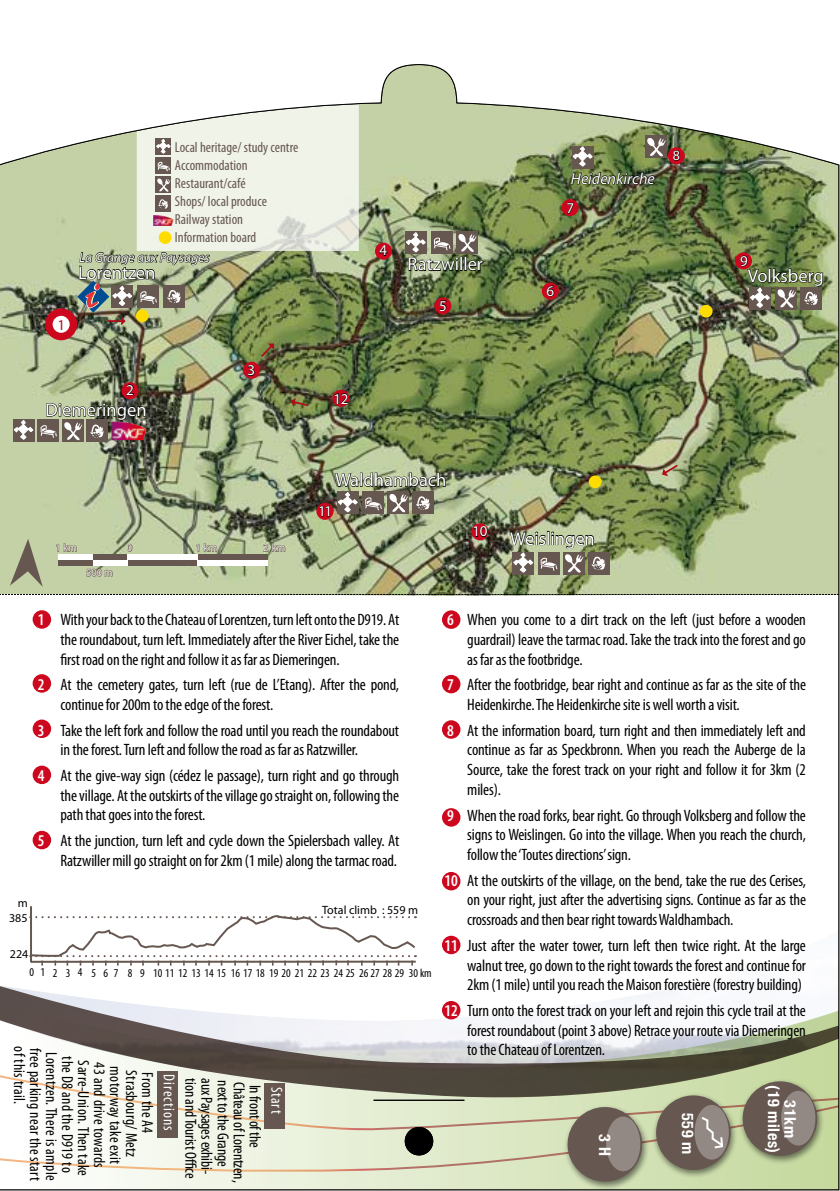
<style>
.page{position:relative;width:840px;height:1191px;background:#fff}
.page>*{position:absolute;margin:0;border:0;box-sizing:border-box;transform-origin:0 0}
.t1{font:18.4px "Myriad Pro";color:#fff}
.t2{font:condensed 16.4px/19.8px "Myriad Pro";letter-spacing:-.01em;color:#000;text-align:justify}
.t3{font:condensed 16px/32px "Myriad Pro";letter-spacing:.015em;color:#000;text-align:center}
.t4{font:condensed 16px/32px "Myriad Pro";letter-spacing:-.01em;color:#000}
.t5{font:700 condensed 16px "Helvetica Neue";letter-spacing:.045em;color:#fff}
.t6{font:condensed 16px "Myriad Pro";letter-spacing:.06em;color:#fff}
.t7{font:italic 16px "Myriad Pro";color:#fff}
.t8{font:15px "Myriad Pro";color:#fff}
.t9{font:15px "Myriad Pro";color:#ae0e1b}
.t10{font:condensed 14.4px/18px "Myriad Pro";color:#665751}
.t11{font:14.2px "Myriad Pro";color:#fff}
.t12{font:italic 13.4px "Myriad Pro";color:#fff}
.t13{font:condensed 12px "Myriad Pro";color:#000}
.t14{font:12px "Myriad Pro";color:#000}
.t15{font:10.4px "Myriad Pro";letter-spacing:.035em;color:#f2ede7}
.s1{font-weight:600;color:#fff}
</style>
<div class="page">
<img style="left:0;top:64px;width:839px;height:1127px">
<hr style="left:373px;top:1100px;width:91px;height:1px;background:#000">
<div style="left:405px;top:1127px;width:27px;height:28px;background:#000;border-radius:50%"></div>
<div style="left:404px;top:1127px;width:29px;height:28px;border:1px solid #000;border-radius:50%"></div>
<svg style="left:0;top:594px;width:838px;height:1px"></svg>
<p class="t10" style="left:175px;top:138px;width:125px">Local heritage/ study centre<br>Accommodation<br>Restaurant/café<br>Shops/ local produce<br>Railway station<br>Information board</p>
<p class="t9" style="left:57px;top:316px;width:9px">1</p>
<p class="t12" style="left:79px;top:249px;width:132px">La Grange aux Paysages</p>
<p class="t1" style="left:78px;top:261px;width:79px">Lorentzen</p>
<p class="t8" style="left:126px;top:380px;width:9px">2</p>
<p class="t1" style="left:45px;top:398px;width:102px">Diemeringen</p>
<p class="t8" style="left:247px;top:361px;width:9px">3</p>
<p class="t15" style="left:55px;top:541px;width:23px">1 km</p>
<p class="t15" style="left:127px;top:541px;width:7px">0</p>
<p class="t15" style="left:195px;top:541px;width:23px">1 km</p>
<p class="t15" style="left:263px;top:541px;width:24px">2 km</p>
<p class="t15" style="left:86px;top:566px;width:28px">500 m</p>
<p class="t8" style="left:379px;top:241px;width:9px">4</p>
<p class="t1" style="left:407px;top:253px;width:77px">Ratzwiller</p>
<p class="t8" style="left:439px;top:296px;width:9px">5</p>
<p class="t8" style="left:333px;top:389px;width:16px">12</p>
<p class="t1" style="left:335px;top:469px;width:113px">Waldhambach</p>
<p class="t8" style="left:318px;top:502px;width:15px">11</p>
<p class="t8" style="left:472px;top:522px;width:16px">10</p>
<p class="t7" style="left:570px;top:169px;width:85px">Heidenkirche</p>
<p class="t8" style="left:566px;top:199px;width:9px">7</p>
<p class="t11" style="left:672px;top:147px;width:9px">8</p>
<p class="t8" style="left:546px;top:281px;width:9px">6</p>
<p class="t1" style="left:510px;top:527px;width:86px">Weislingen</p>
<p class="t8" style="left:739px;top:252px;width:9px">9</p>
<p class="t1" style="left:747px;top:264px;width:78px">Volksberg</p>
<p class="t2" style="left:60px;top:609px;width:340px;text-indent:-23px"><span class="s1">1</span> With your back to the Chateau of Lorentzen, turn left onto the D919. At the roundabout, turn left. Immediately after the River Eichel, take the first road on the right and follow it as far as Diemeringen.</p>
<p class="t2" style="left:60px;top:675px;width:340px;text-indent:-23px"><span class="s1">2</span> At the cemetery gates, turn left (rue de L’Etang). After the pond, continue for 200m to the edge of the forest.</p>
<p class="t2" style="left:60px;top:720px;width:340px;text-indent:-23px"><span class="s1">3</span> Take the left fork and follow the road until you reach the roundabout in the forest. Turn left and follow the road as far as Ratzwiller.</p>
<p class="t2" style="left:60px;top:765px;width:340px;text-indent:-23px"><span class="s1">4</span> At the give-way sign (cédez le passage), turn right and go through the village. At the outskirts of the village go straight on, following the path that goes into the forest.</p>
<p class="t2" style="left:38px;top:830px;width:362px;text-align:right"><span class="s1">5</span> At the junction, turn left and cycle down the Spielersbach valley. At<br>Ratzwiller mill go straight on for 2km (1 mile) along the tarmac road.</p>
<p class="t2" style="left:467px;top:609px;width:340px;text-indent:-20px"><span class="s1">6</span> When you come to a dirt track on the left (just before a wooden guardrail) leave the tarmac road. Take the track into the forest and go as far as the footbridge.</p>
<p class="t2" style="left:467px;top:675px;width:340px;text-indent:-20px"><span class="s1">7</span> After the footbridge, bear right and continue as far as the site of the<br>Heidenkirche. The Heidenkirche site is well worth a visit.</p>
<p class="t2" style="left:467px;top:720px;width:340px;text-indent:-20px"><span class="s1">8</span> At the information board, turn right and then immediately left and continue as far as Speckbronn. When you reach the Auberge de la Source, take the forest track on your right and follow it for 3km (2 miles).</p>
<p class="t2" style="left:467px;top:805px;width:340px;text-indent:-20px"><span class="s1">9</span> When the road forks, bear right. Go through Volksberg and follow the signs to Weislingen. Go into the village. When you reach the church, follow the ‘Toutes directions’ sign.</p>
<p class="t2" style="left:467px;top:870px;width:340px;text-indent:-23px"><span class="s1">10</span> At the outskirts of the village, on the bend, take the rue des Cerises, on your right, just after the advertising signs. Continue as far as the crossroads and then bear right towards Waldhambach.</p>
<p class="t2" style="left:467px;top:935px;width:340px;text-indent:-23px"><span class="s1">11</span> Just after the water tower, turn left then twice right. At the large walnut tree, go down to the right towards the forest and continue for 2km (1 mile) until you reach the Maison forestière (forestry building)</p>
<p class="t2" style="left:467px;top:1000px;width:340px;text-indent:-23px"><span class="s1">12</span> Turn onto the forest track on your left and rejoin this cycle trail at the forest roundabout (point 3 above) Retrace your route via Diemeringen to the Chateau of Lorentzen.</p>
<p class="t14" style="left:18px;top:896px;width:12px">m</p>
<p class="t14" style="left:322px;top:902px;width:97px">Total climb : 559 m</p>
<p class="t14" style="left:9px;top:910px;width:20px">385</p>
<p class="t14" style="left:10px;top:946px;width:20px">224</p>
<p class="t13" style="left:29px;top:964px;width:17px">0 1</p>
<p class="t13" style="left:53px;top:965px;width:380px">2 3 4 5 6 7 8 9 101112131415 161718 1920212223 2425 26272829 30 km</p>
<p class="t3" style="left:68px;top:1046px;width:136px;text-align:left;text-indent:6px;rotate:90deg">Lorentzen. There is ample of this trail.</p>
<p class="t3" style="left:52px;top:1048px;width:134px;rotate:90deg">free parking near the start</p>
<p class="t3" style="left:116px;top:1056px;width:118px;rotate:90deg">43 and drive towards the D8 and the D919 to</p>
<p class="t3" style="left:100px;top:1060px;width:117px;rotate:90deg">Sarre-Union. Then take</p>
<p class="t3" style="left:132px;top:1066px;width:99px;rotate:90deg">motorway take exit</p>
<p class="t3" style="left:148px;top:1070px;width:88px;rotate:90deg">Strasbourg/ Metz</p>
<p class="t3" style="left:164px;top:1072px;width:62px;rotate:90deg">From the A4</p>
<p class="t6" style="left:179px;top:1074px;width:57px;rotate:90deg">Directions</p>
<p class="t4" style="left:239px;top:1078px;width:101px;rotate:90deg">next to the Grange tion and Tourist Office</p>
<p class="t4" style="left:223px;top:1078px;width:97px;rotate:90deg">aux Paysages exhibi-</p>
<p class="t4" style="left:255px;top:1082px;width:102px;rotate:90deg">Château of Lorentzen,</p>
<p class="t4" style="left:271px;top:1084px;width:65px;rotate:90deg">In front of the</p>
<p class="t6" style="left:286px;top:1086px;width:29px;rotate:90deg">Start</p>
<p class="t5" style="left:783px;top:1085px;width:69px;rotate:90deg">(19 miles)</p>
<p class="t5" style="left:799px;top:1099px;width:40px;rotate:90deg">31km</p>
<p class="t5" style="left:697px;top:1112px;width:43px;rotate:90deg">559 m</p>
<p class="t5" style="left:614px;top:1133px;width:24px;rotate:90deg">3 H</p>
</div>
